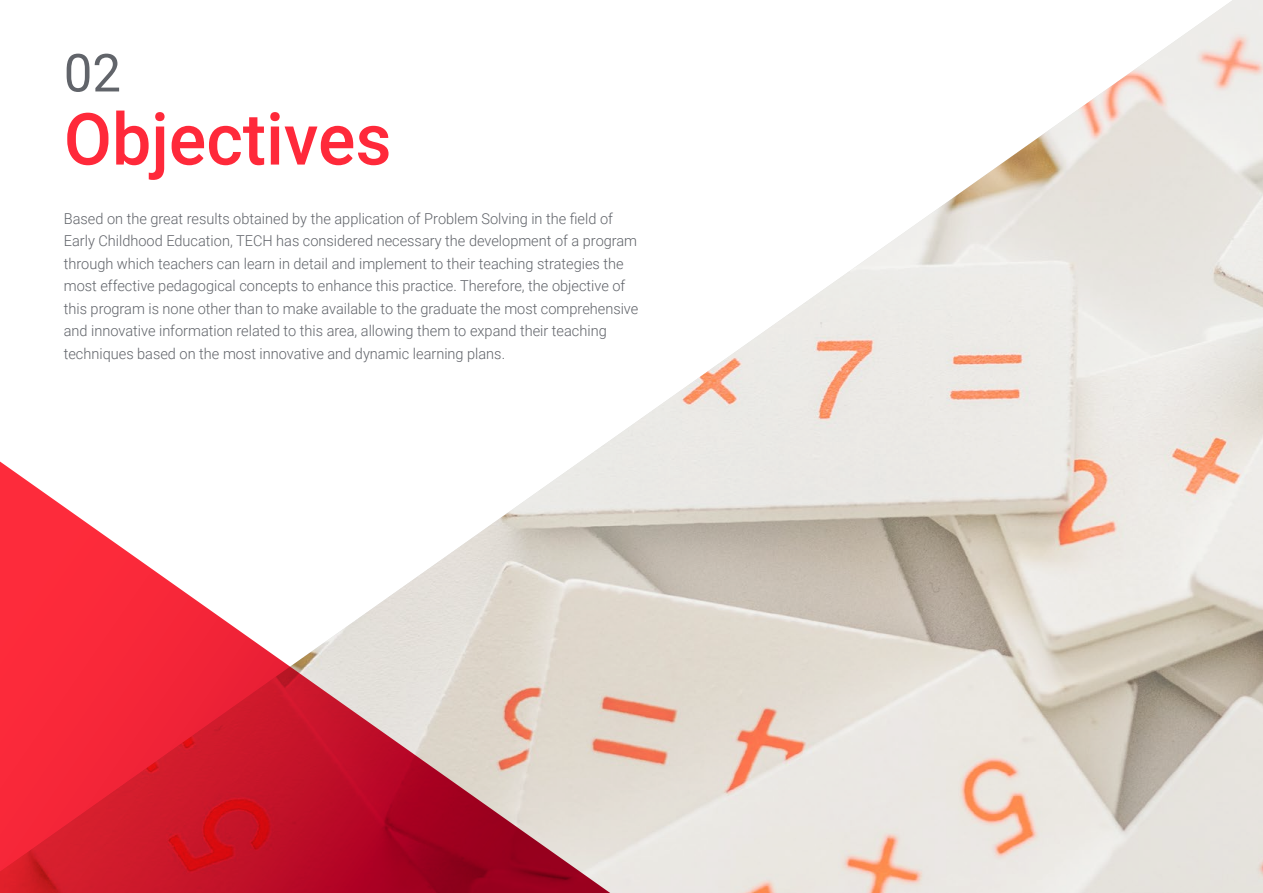
<style>
.page{position:relative;width:1263px;height:893px;background:#fff}
.page>*{position:absolute;margin:0;border:0;box-sizing:border-box;transform-origin:0 0}
.t1{font:500 72px "Roboto";color:#ff293a}
.t2{font:52.5px "Roboto";color:#61646a}
.t3{font:300 15px/22.5px "Roboto";color:#61646a}
</style>
<div class="page">
<img style="left:602px;top:0;width:661px;height:893px">
<svg style="left:0;top:446px;width:640px;height:447px"></svg>
<h2 class="t2" style="left:64px;top:36px;width:59px">02</h2>
<h1 class="t1" style="left:64px;top:89px;width:329px">Objectives</h1>
<p class="t3" style="left:64px;top:207px;width:576px">Based on the great results obtained by the application of Problem Solving in the field of Early Childhood Education, TECH has considered necessary the development of a program through which teachers can learn in detail and implement to their teaching strategies the most effective pedagogical concepts to enhance this practice. Therefore, the objective of this program is none other than to make available to the graduate the most comprehensive and innovative information related to this area, allowing them to expand their teaching techniques based on the most innovative and dynamic learning plans.</p>
</div>
